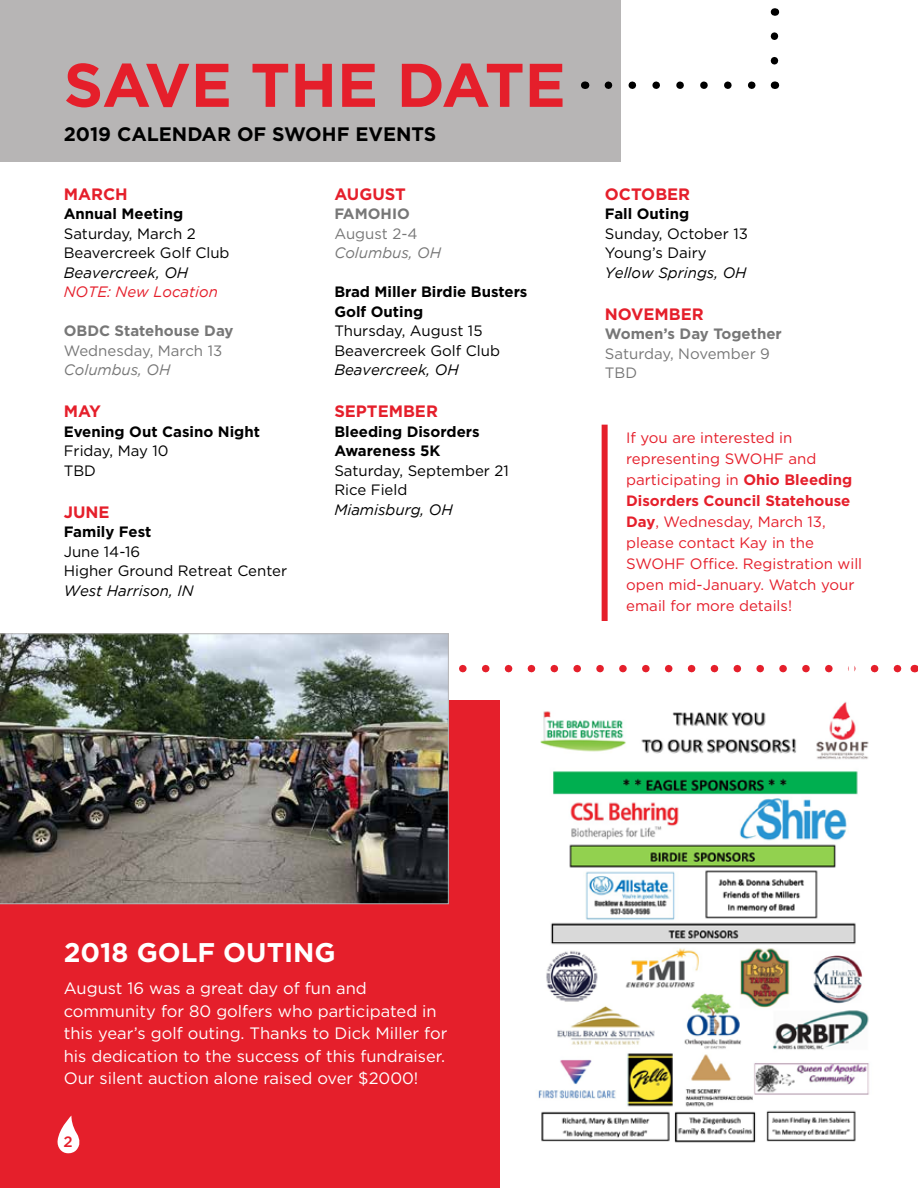
<style>
.page{position:relative;width:918px;height:1188px;background:#fff}
.page>*{position:absolute;margin:0;border:0;box-sizing:border-box;transform-origin:0 0}
.t1{font:700 61.5px "Gotham";letter-spacing:-.01em;color:#e51f2b}
.t2{font:700 27px "Gotham";color:#fff}
.t3{font:700 19.5px "Gotham";color:#000}
.t4{font:16.5px/22.5px "Gotham";color:#fff}
.t5{font:700 16.5px "Gotham";color:#e51f2b}
.t6{font:15px/21px "Gotham";color:#e51f2b}
.t7{font:15px/19.5px "Gotham";color:#000}
.t8{font:700 15px/19.5px "Gotham";color:#000}
.t9{font:italic 15px "Gotham";color:#000}
.t10{font:15px/19.5px "Gotham";color:#777}
.t11{font:700 15px "Gotham";color:#777}
.t12{font:italic 15px "Gotham";color:#777}
.t13{font:italic 15px "Gotham";color:#e51f2b}
.t14{font:500 15px "Gotham";color:#e51f2b}
.s1{font-weight:700}
</style>
<div class="page">
<div style="left:0;top:0;width:621px;height:162px;background:#b7b5b5"></div>
<div style="left:0;top:701px;width:500px;height:487px;background:#e51f2b"></div>
<svg style="left:459px;top:665px;width:443px;height:7px"></svg>
<svg style="left:608px;top:81px;width:148px;height:8px"></svg>
<svg style="left:771px;top:32px;width:7px;height:29px"></svg>
<div style="left:849px;top:662px;width:6px;height:526px;background:#fff"></div>
<div style="left:837px;top:662px;width:6px;height:526px;background:#fff"></div>
<div style="left:602px;top:425px;width:6px;height:196px;background:#e51f2b"></div>
<img style="left:538px;top:702px;width:331px;height:441px">
<img style="left:0;top:633px;width:449px;height:271px">
<svg style="left:57px;top:1116px;width:23px;height:38px"></svg>
<h1 class="t1" style="left:64px;top:50px;width:504px">SAVE THE DATE</h1>
<h3 class="t3" style="left:64px;top:122px;width:374px">2019 CALENDAR OF SWOHF EVENTS</h3>
<p class="t5" style="left:64px;top:185px;width:66px">MARCH</p>
<p class="t8" style="left:64px;top:204px;width:121px">Annual Meeting</p>
<p class="t7" style="left:64px;top:224px;width:167px">Saturday, March 2<br>Beavercreek Golf Club</p>
<p class="t9" style="left:64px;top:264px;width:126px">Beavercreek, OH</p>
<p class="t13" style="left:64px;top:284px;width:156px">NOTE: New Location</p>
<p class="t11" style="left:64px;top:322px;width:171px">OBDC Statehouse Day</p>
<p class="t10" style="left:64px;top:341px;width:160px">Wednesday, March 13</p>
<p class="t12" style="left:64px;top:362px;width:108px">Columbus, OH</p>
<p class="t5" style="left:64px;top:402px;width:39px">MAY</p>
<p class="t8" style="left:64px;top:421px;width:198px">Evening Out Casino Night</p>
<p class="t7" style="left:64px;top:441px;width:106px">Friday, May 10<br>TBD</p>
<p class="t5" style="left:64px;top:503px;width:47px">JUNE</p>
<p class="t8" style="left:64px;top:522px;width:89px">Family Fest</p>
<p class="t7" style="left:64px;top:542px;width:225px">June 14-16<br>Higher Ground Retreat Center</p>
<p class="t9" style="left:64px;top:582px;width:131px">West Harrison, IN</p>
<p class="t5" style="left:334px;top:185px;width:73px">AUGUST</p>
<p class="t11" style="left:334px;top:205px;width:77px">FAMOHIO</p>
<p class="t10" style="left:334px;top:224px;width:85px">August 2-4</p>
<p class="t12" style="left:334px;top:245px;width:108px">Columbus, OH</p>
<p class="t8" style="left:334px;top:282px;width:195px">Brad Miller Birdie Busters<br>Golf Outing</p>
<p class="t7" style="left:334px;top:321px;width:167px">Thursday, August 15<br>Beavercreek Golf Club</p>
<p class="t9" style="left:334px;top:362px;width:126px">Beavercreek, OH</p>
<p class="t5" style="left:334px;top:402px;width:105px">SEPTEMBER</p>
<p class="t8" style="left:334px;top:421px;width:147px">Bleeding Disorders<br>Awareness 5K</p>
<p class="t7" style="left:334px;top:461px;width:176px">Saturday, September 21<br>Rice Field</p>
<p class="t9" style="left:334px;top:501px;width:120px">Miamisburg, OH</p>
<p class="t5" style="left:605px;top:185px;width:87px">OCTOBER</p>
<p class="t8" style="left:605px;top:204px;width:86px">Fall Outing</p>
<p class="t7" style="left:605px;top:224px;width:145px">Sunday, October 13<br>Young’s Dairy</p>
<p class="t9" style="left:605px;top:264px;width:143px">Yellow Springs, OH</p>
<p class="t5" style="left:605px;top:305px;width:100px">NOVEMBER</p>
<p class="t11" style="left:605px;top:325px;width:178px">Women’s Day Together</p>
<p class="t10" style="left:605px;top:344px;width:167px">Saturday, November 9<br>TBD</p>
<p class="t6" style="left:626px;top:427px;width:238px">If you are interested in representing SWOHF and participating in <span class="s1">Ohio Bleeding<br>Disorders Council Statehouse<br>Day</span>, Wednesday, March 13, please contact Kay in the<br>SWOHF Office. Registration will open mid-January. Watch your email for more details!</p>
<h2 class="t2" style="left:64px;top:937px;width:273px">2018 GOLF OUTING</h2>
<p class="t4" style="left:64px;top:977px;width:385px">August 16 was a great day of fun and community for 80 golfers who participated in this year’s golf outing. Thanks to Dick Miller for his dedication to the success of this fundraiser.<br>Our silent auction alone raised over $2000!</p>
<p class="t14" style="left:64px;top:1132px;width:11px">2</p>
</div>
